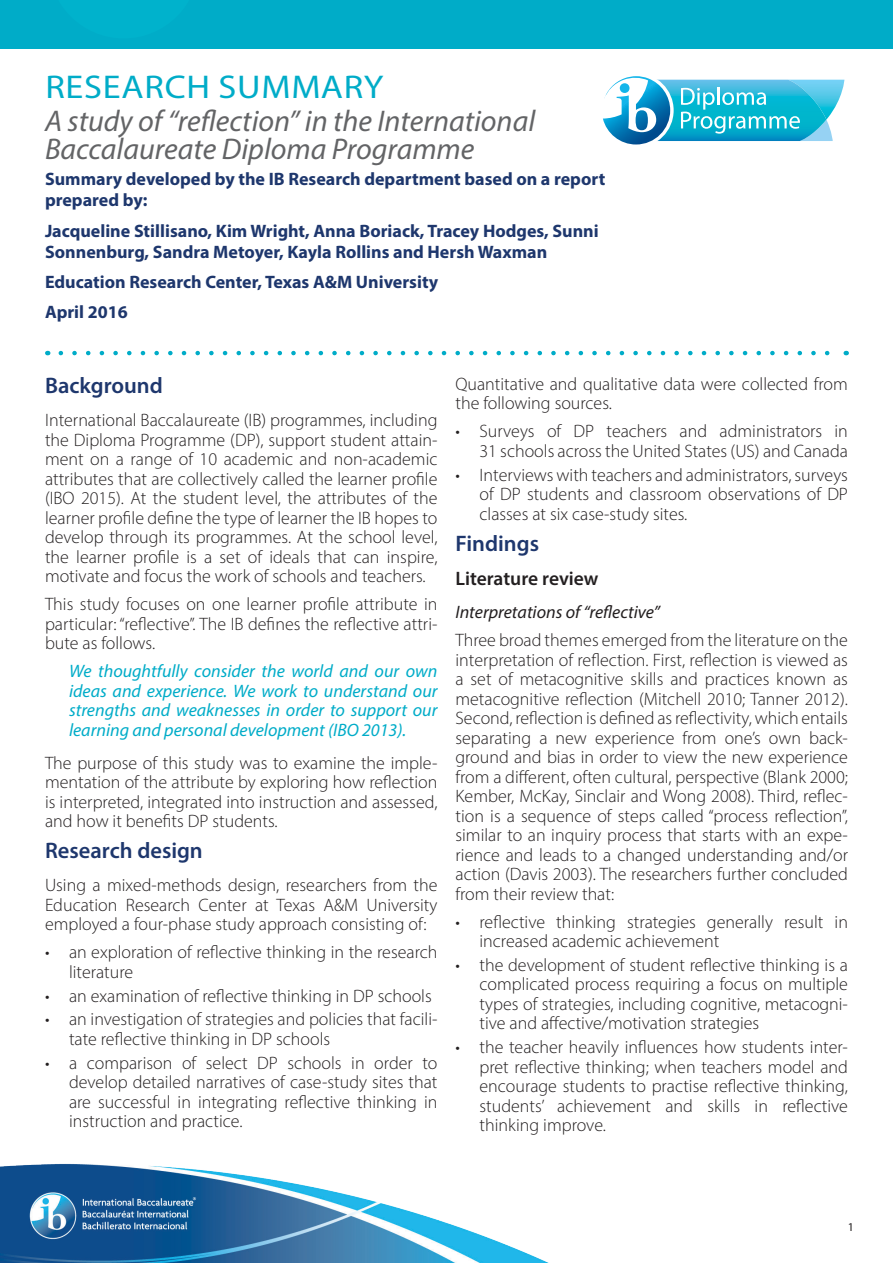
<style>
.page{position:relative;width:893px;height:1263px;background:#fff}
.page>*{position:absolute;margin:0;border:0;box-sizing:border-box;transform-origin:0 0}
.Research_main_headin{font:33px "Myriad Pro";letter-spacing:.02em;color:#00acc8;scale:1.1 1}
.Study_title{font:italic 30px/28.5px "Myriad Pro";color:#636466}
.Heading_1_-_dark_blu{font:600 22.5px "Myriad Pro";color:#1e376d}
.Body_subheading{font:600 19.5px "Myriad Pro";color:#231f20}
.Main_body{font:300 18px/19.5px "Myriad Pro";color:#231f20;text-align:justify}
.Credit{font:700 18px/21.6px "Myriad Pro";color:#1e376d}
.Call-out_TEAL{font:italic 18px/19.5px "Myriad Pro";color:#00acc8;text-align:justify}
.Sub_sub_heading{font:italic 18px "Myriad Pro";color:#231f20}
.t1{font:12px "Myriad Pro";color:#231f20}
</style>
<div class="page">
<div style="left:0;top:0;width:893px;height:48px;background:#00acc8"></div>
<svg style="left:603px;top:76px;width:242px;height:69px"></svg>
<img style="left:0;top:1163px;width:549px;height:100px">
<svg style="left:61px;top:351px;width:769px;height:4px"></svg>
<p class="Research_main_headin" style="left:45px;top:66px;width:309px">RESEARCH SUMMARY</p>
<p class="Study_title" style="left:45px;top:106px;width:492px">A study of “reflection” in the International<br>Baccalaureate Diploma Programme</p>
<p class="Credit" style="left:45px;top:167px;width:562px">Summary developed by the IB Research department based on a report prepared by:</p>
<p class="Credit" style="left:45px;top:219px;width:555px">Jacqueline Stillisano, Kim Wright, Anna Boriack, Tracey Hodges, Sunni<br>Sonnenburg, Sandra Metoyer, Kayla Rollins and Hersh Waxman</p>
<p class="Credit" style="left:45px;top:271px;width:395px">Education Research Center, Texas A&amp;M University</p>
<p class="Credit" style="left:45px;top:301px;width:84px">April 2016</p>
<p class="Heading_1_-_dark_blu" style="left:45px;top:371px;width:119px">Background</p>
<p class="Main_body" style="left:45px;top:410px;width:394px">International Baccalaureate (IB) programmes, including the Diploma Programme (DP), support student attain&shy;ment on a range of 10 academic and non-academic attributes that are collectively called the learner profile (IBO 2015). At the student level, the attributes of the learner profile define the type of learner the IB hopes to develop through its programmes. At the school level, the learner profile is a set of ideals that can inspire, motivate and focus the work of schools and teachers.</p>
<p class="Main_body" style="left:45px;top:594px;width:394px">This study focuses on one learner profile attribute in particular: “reflective”. The IB defines the reflective attri&shy;bute as follows.</p>
<p class="Call-out_TEAL" style="left:69px;top:661px;width:370px">We thoughtfully consider the world and our own ideas and experience. We work to understand our strengths and weaknesses in order to support our learning and personal development (IBO 2013).</p>
<p class="Main_body" style="left:45px;top:753px;width:394px">The purpose of this study was to examine the imple&shy;mentation of the attribute by exploring how reflection is interpreted, integrated into instruction and assessed, and how it benefits DP students.</p>
<p class="Heading_1_-_dark_blu" style="left:45px;top:836px;width:159px">Research design</p>
<p class="Main_body" style="left:45px;top:875px;width:394px">Using a mixed-methods design, researchers from the Education Research Center at Texas A&amp;M University employed a four-phase study approach consisting of:</p>
<p class="Main_body" style="left:69px;top:942px;width:370px;text-indent:-24px">• an exploration of reflective thinking in the research literature</p>
<p class="Main_body" style="left:45px;top:986px;width:388px">• an examination of reflective thinking in DP schools</p>
<p class="Main_body" style="left:69px;top:1009px;width:370px;text-indent:-24px">• an investigation of strategies and policies that facili&shy;tate reflective thinking in DP schools</p>
<p class="Main_body" style="left:69px;top:1053px;width:370px;text-indent:-24px">• a comparison of select DP schools in order to develop detailed narratives of case-study sites that are successful in integrating reflective thinking in instruction and practice.</p>
<p class="Main_body" style="left:455px;top:374px;width:394px">Quantitative and qualitative data were collected from the following sources.</p>
<p class="Main_body" style="left:455px;top:421px;width:394px;text-align:right">• Surveys of DP teachers and administrators in<br>31 schools across the United States (US) and Canada</p>
<p class="Main_body" style="left:479px;top:465px;width:370px;text-indent:-24px">• Interviews with teachers and administrators, surveys of DP students and classroom observations of DP classes at six case-study sites.</p>
<p class="Heading_1_-_dark_blu" style="left:455px;top:529px;width:85px">Findings</p>
<p class="Body_subheading" style="left:455px;top:566px;width:145px">Literature review</p>
<p class="Sub_sub_heading" style="left:455px;top:601px;width:206px">Interpretations of “reflective”</p>
<p class="Main_body" style="left:455px;top:630px;width:394px">Three broad themes emerged from the literature on the interpretation of reflection. First, reflection is viewed as a set of metacognitive skills and practices known as metacognitive reflection (Mitchell 2010; Tanner 2012).<br>Second, reflection is defined as reflectivity, which entails separating a new experience from one’s own back&shy;ground and bias in order to view the new experience from a different, often cultural, perspective (Blank 2000; Kember, McKay, Sinclair and Wong 2008). Third, reflec&shy;tion is a sequence of steps called “process reflection”, similar to an inquiry process that starts with an expe&shy;rience and leads to a changed understanding and/or action (Davis 2003). The researchers further concluded from their review that:</p>
<p class="Main_body" style="left:479px;top:912px;width:370px;text-indent:-24px">• reflective thinking strategies generally result in increased academic achievement</p>
<p class="Main_body" style="left:479px;top:955px;width:370px;text-indent:-24px">• the development of student reflective thinking is a complicated process requiring a focus on multiple types of strategies, including cognitive, metacogni&shy;tive and affective/motivation strategies</p>
<p class="Main_body" style="left:479px;top:1037px;width:370px;text-indent:-24px">• the teacher heavily influences how students inter&shy;pret reflective thinking; when teachers model and encourage students to practise reflective thinking, students’ achievement and skills in reflective thinking improve.</p>
<p class="t1" style="left:848px;top:1220px;width:8px">1</p>
</div>
